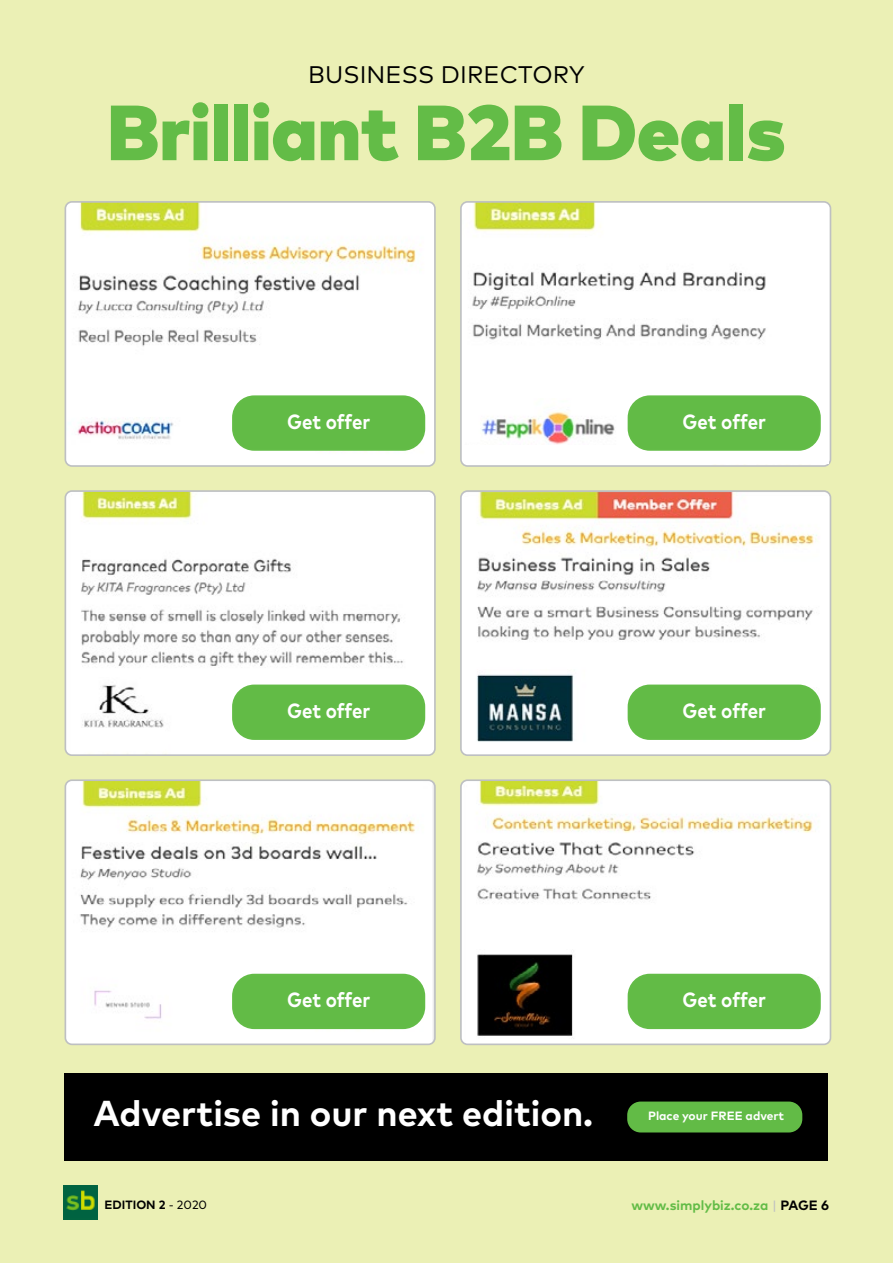
<style>
.page{position:relative;width:893px;height:1263px;background:#ebf0b5}
.page>*{position:absolute;margin:0;border:0;box-sizing:border-box;transform-origin:0 0}
.t1{font:900 78px "Mark Pro";letter-spacing:-.005em;color:#63bc47}
.t2{font:700 36px "Mark Pro";color:#fff}
.t3{font:24px "Mark Pro";letter-spacing:.005em;color:#000}
.t4{font:700 20.55px "Mark Pro";letter-spacing:-.005em;color:#fff;scale:.91 1}
.t5{font:700 13.5px "Mark Pro";color:#63bc47}
.t6{font:700 12px "Mark Pro";color:#fff}
.t7{font:700 12px "Mark Pro";color:#000}
.s1{font-weight:400}
.s2{font-weight:400;color:#bec0c2}
.s3{color:#000}
</style>
<div class="page">
<img style="left:64px;top:1186px;width:34px;height:34px">
<div style="left:65px;top:1073px;width:763px;height:88px;background:#000"></div>
<img style="left:65px;top:204px;width:368px;height:260px">
<div style="left:65px;top:201px;width:371px;height:266px;border:2px solid #bec0c2;border-radius:7px"></div>
<img style="left:463px;top:204px;width:365px;height:260px">
<div style="left:460px;top:201px;width:371px;height:266px;border:2px solid #bec0c2;border-radius:7px"></div>
<img style="left:65px;top:493px;width:368px;height:260px">
<div style="left:65px;top:490px;width:371px;height:266px;border:2px solid #bec0c2;border-radius:7px"></div>
<img style="left:463px;top:493px;width:365px;height:260px">
<div style="left:460px;top:490px;width:371px;height:266px;border:2px solid #bec0c2;border-radius:7px"></div>
<img style="left:65px;top:782px;width:368px;height:260px">
<div style="left:65px;top:779px;width:371px;height:266px;border:2px solid #bec0c2;border-radius:7px"></div>
<img style="left:463px;top:782px;width:365px;height:260px">
<div style="left:460px;top:779px;width:371px;height:266px;border:2px solid #bec0c2;border-radius:7px"></div>
<div style="left:233px;top:397px;width:191px;height:53px;background:#62bb46;border-radius:21px"></div>
<div style="left:232px;top:395px;width:193px;height:56px;border:2px solid #63bc47;border-radius:21px"></div>
<div style="left:233px;top:686px;width:191px;height:53px;background:#62bb46;border-radius:21px"></div>
<div style="left:232px;top:684px;width:193px;height:56px;border:2px solid #63bc47;border-radius:21px"></div>
<div style="left:629px;top:686px;width:191px;height:53px;background:#62bb46;border-radius:21px"></div>
<div style="left:628px;top:684px;width:193px;height:56px;border:2px solid #63bc47;border-radius:21px"></div>
<div style="left:233px;top:975px;width:191px;height:53px;background:#62bb46;border-radius:21px"></div>
<div style="left:232px;top:974px;width:193px;height:55px;border:2px solid #63bc47;border-radius:21px"></div>
<div style="left:629px;top:975px;width:191px;height:53px;background:#62bb46;border-radius:21px"></div>
<div style="left:628px;top:974px;width:193px;height:55px;border:2px solid #63bc47;border-radius:21px"></div>
<div style="left:627px;top:1101px;width:175px;height:31px;background:#62bb46;border-radius:14px"></div>
<div style="left:467px;top:383px;width:361px;height:80px;background:#fff"></div>
<div style="left:629px;top:397px;width:191px;height:53px;background:#62bb46;border-radius:21px"></div>
<div style="left:628px;top:395px;width:193px;height:56px;border:2px solid #63bc47;border-radius:21px"></div>
<img style="left:464px;top:398px;width:151px;height:46px">
<div style="left:75px;top:728px;width:90px;height:23px;background:#fff"></div>
<p class="t3" style="left:308px;top:56px;width:278px">BUSINESS DIRECTORY</p>
<h1 class="t1" style="left:107px;top:72px;width:680px">Brilliant B2B Deals</h1>
<p class="t4" style="left:287px;top:406px;width:93px">Get offer</p>
<p class="t4" style="left:683px;top:406px;width:93px">Get offer</p>
<p class="t4" style="left:287px;top:695px;width:93px">Get offer</p>
<p class="t4" style="left:683px;top:695px;width:93px">Get offer</p>
<p class="t4" style="left:287px;top:984px;width:93px">Get offer</p>
<p class="t4" style="left:683px;top:984px;width:93px">Get offer</p>
<h2 class="t2" style="left:94px;top:1086px;width:501px">Advertise in our next edition.</h2>
<p class="t6" style="left:648px;top:1106px;width:138px">Place your FREE advert</p>
<p class="t7" style="left:105px;top:1195px;width:104px">EDITION 2 <span class="s1">- 2020</span></p>
<p class="t5" style="left:631px;top:1195px;width:199px">www.simplybiz.co.za <span class="s2">|</span> <span class="s3">PAGE 6</span></p>
</div>
